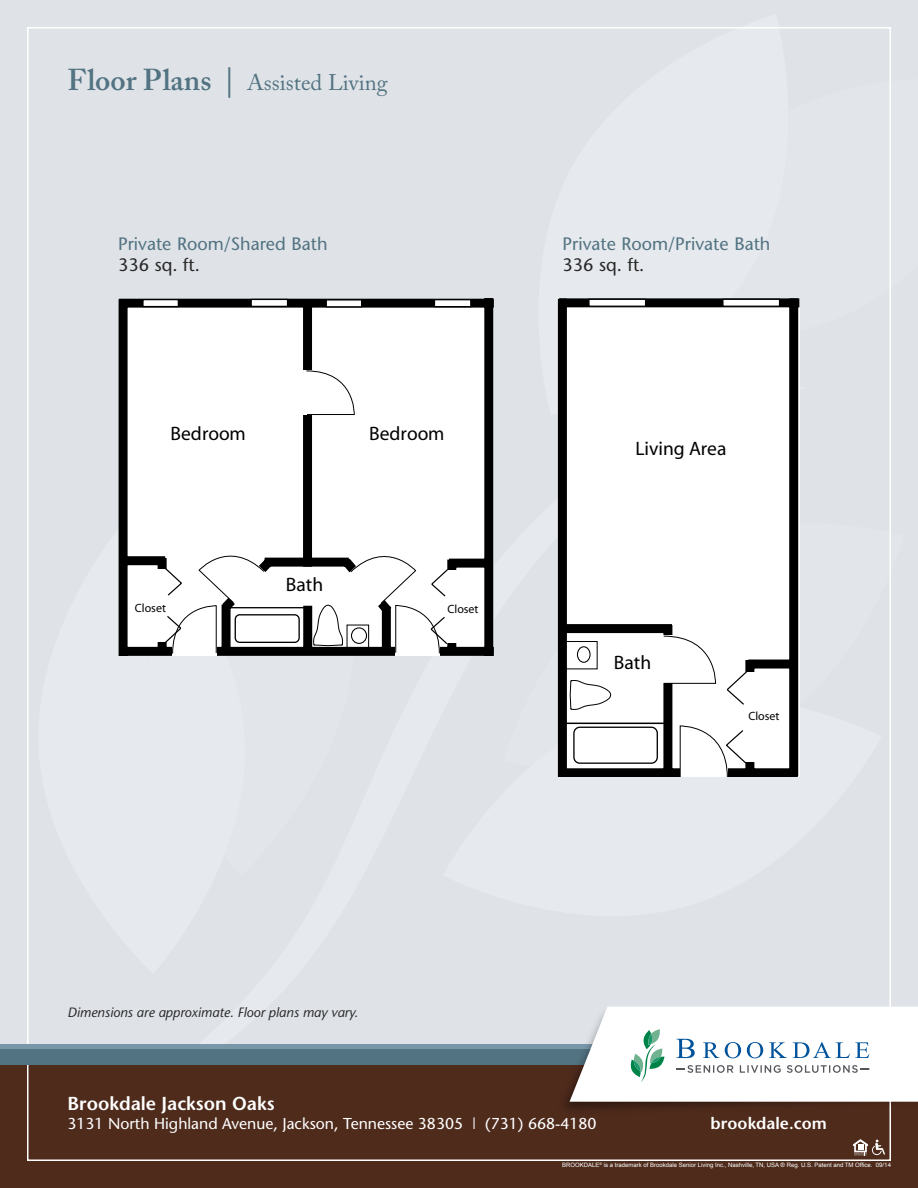
<style>
.page{position:relative;width:918px;height:1188px;background:#dfe3e8}
.page>*{position:absolute;margin:0;border:0;box-sizing:border-box;transform-origin:0 0}
.t1{font:22.5px "Adobe Caslon Pro";color:#527381}
.t2{font:19.5px "Myriad";color:#000}
.t3{font:600 18.75px "Stone Sans";color:#fff}
.t4{font:18px "Stone Sans";color:#527381}
.t5{font:18px "Stone Sans";color:#292829}
.t6{font:600 16.5px "Stone Sans";letter-spacing:.005em;color:#fff}
.t7{font:15.75px "Stone Sans";color:#fff}
.t8{font:italic 13.5px "Stone Sans";color:#292829}
.t9{font:12px "Myriad";color:#000}
.t10{font:6px "Arial";color:#fff}
.s1{font-weight:600;font-size:30px}
</style>
<div class="page">
<div style="left:0;top:1047px;width:918px;height:141px;background:#4f2b1c"></div>
<div style="left:0;top:1047px;width:918px;height:18px;background:#527381"></div>
<div style="left:0;top:1044px;width:918px;height:5px;background:#7a97aa"></div>
<svg style="left:853px;top:1139px;width:32px;height:17px"></svg>
<img style="left:565px;top:986px;width:353px;height:152px">
<svg style="left:570px;top:1007px;width:348px;height:95px;background:#eef2f2"></svg>
<svg style="left:119px;top:298px;width:375px;height:358px;background:#dedede"></svg>
<div style="left:142px;top:299px;width:37px;height:8px;background:#fff;border:1px solid #000"></div>
<div style="left:251px;top:299px;width:37px;height:7px;background:#fff"></div>
<div style="left:251px;top:299px;width:37px;height:8px;border:1px solid #000"></div>
<div style="left:326px;top:299px;width:36px;height:8px;background:#fff;border:1px solid #000"></div>
<div style="left:434px;top:299px;width:37px;height:8px;background:#fff;border:1px solid #000"></div>
<div style="left:235px;top:614px;width:65px;height:29px;border:1px solid #000;border-radius:5px"></div>
<div style="left:445px;top:570px;width:12px;height:73px;background:#fff"></div>
<div style="left:156px;top:570px;width:12px;height:72px;background:#fff"></div>
<div style="left:396px;top:644px;width:44px;height:12px;background:#fff"></div>
<div style="left:172px;top:644px;width:44px;height:12px;background:#fff"></div>
<div style="left:298px;top:370px;width:18px;height:45px;background:#fff"></div>
<svg style="left:306px;top:370px;width:50px;height:45px"></svg>
<svg style="left:163px;top:538px;width:107px;height:117px;background:#dfdfdf"></svg>
<svg style="left:313px;top:538px;width:136px;height:116px;background:#dedede"></svg>
<hr style="left:228px;top:607px;width:80px;height:1px;background:#000">
<div style="left:558px;top:298px;width:241px;height:479px;background:#fff"></div>
<hr style="left:564px;top:723px;width:100px;height:1px;background:#000">
<div style="left:573px;top:727px;width:85px;height:37px;border:1px solid #000;border-radius:6px"></div>
<svg style="left:569px;top:646px;width:43px;height:101px"></svg>
<div style="left:577px;top:646px;width:14px;height:17px;border:1px solid #000;border-radius:50%"></div>
<div style="left:562px;top:641px;width:36px;height:28px;border:1px solid #000"></div>
<div style="left:559px;top:298px;width:240px;height:9px;background:#000"></div>
<div style="left:558px;top:299px;width:9px;height:478px;background:#000"></div>
<div style="left:789px;top:299px;width:9px;height:477px;background:#000"></div>
<div style="left:558px;top:768px;width:240px;height:9px;background:#000"></div>
<div style="left:748px;top:660px;width:49px;height:9px;background:#000"></div>
<div style="left:745px;top:660px;width:9px;height:117px;background:#000"></div>
<div style="left:562px;top:624px;width:110px;height:9px;background:#000"></div>
<div style="left:663px;top:625px;width:9px;height:149px;background:#000"></div>
<div style="left:588px;top:299px;width:58px;height:8px;background:#fff;border:1px solid #000"></div>
<div style="left:722px;top:299px;width:58px;height:8px;background:#fff;border:1px solid #000"></div>
<div style="left:744px;top:672px;width:14px;height:90px;background:#fff"></div>
<svg style="left:663px;top:635px;width:84px;height:142px"></svg>
<p class="t1" style="left:68px;top:69px;width:322px"><span class="s1">Floor Plans |</span> Assisted Living</p>
<h3 class="t4" style="left:118px;top:232px;width:211px">Private Room/Shared Bath</h3>
<h3 class="t5" style="left:118px;top:254px;width:83px">336 sq. ft.</h3>
<p class="t2" style="left:171px;top:424px;width:77px">Bedroom</p>
<p class="t2" style="left:369px;top:424px;width:77px">Bedroom</p>
<p class="t2" style="left:286px;top:575px;width:39px">Bath</p>
<p class="t9" style="left:135px;top:602px;width:33px">Closet</p>
<p class="t9" style="left:448px;top:603px;width:33px">Closet</p>
<h3 class="t4" style="left:562px;top:232px;width:209px">Private Room/Private Bath</h3>
<h3 class="t5" style="left:562px;top:254px;width:83px">336 sq. ft.</h3>
<p class="t2" style="left:635px;top:439px;width:93px">Living Area</p>
<p class="t2" style="left:614px;top:652px;width:39px">Bath</p>
<p class="t9" style="left:749px;top:710px;width:33px">Closet</p>
<h3 class="t8" style="left:68px;top:1004px;width:292px">Dimensions are approximate. Floor plans may vary.</h3>
<h3 class="t3" style="left:68px;top:1092px;width:209px">Brookdale Jackson Oaks</h3>
<h3 class="t7" style="left:68px;top:1113px;width:531px">3131 North Highland Avenue, Jackson, Tennessee 38305 | (731) 668-4180</h3>
<p class="t10" style="left:562px;top:1161px;width:330px">BROOKDALE<sup>®</sup> is a trademark of Brookdale Senior Living Inc., Nashville, TN, USA ® Reg. U.S. Patent and TM Office. 09/14</p>
<h3 class="t6" style="left:711px;top:1113px;width:118px">brookdale.com</h3>
</div>
